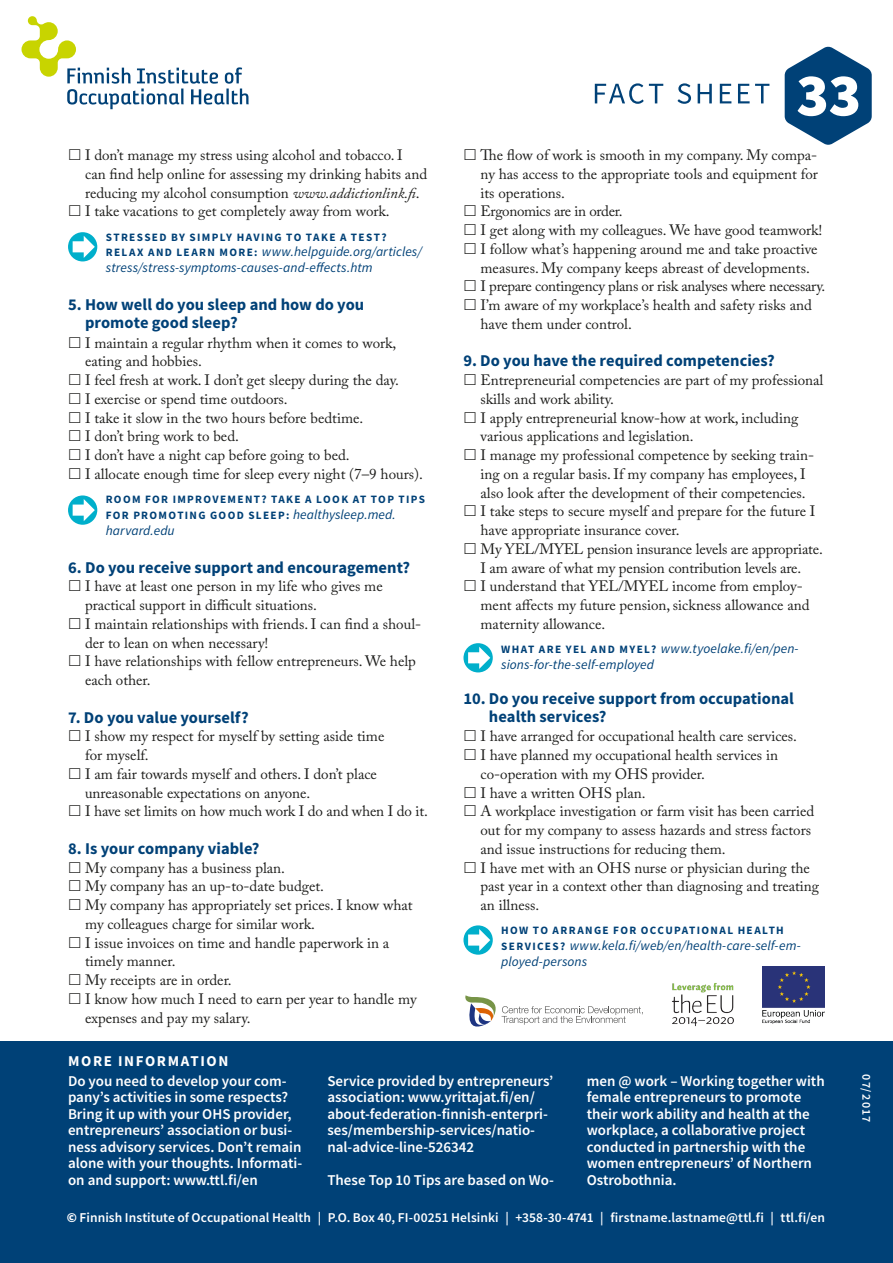
<style>
.page{position:relative;width:893px;height:1263px;background:#fff}
.page>*{position:absolute;margin:0;border:0;box-sizing:border-box;transform-origin:0 0}
.t1{font:900 60.6px "Source Sans Pro";color:#fff}
.väliotsis{font:700 16.5px/18px "Source Sans Pro";letter-spacing:.005em;color:#004177}
.t2{font:15px/18.8px "Adobe Caslon Pro";color:#1d1d1b}
.t3{font:600 15px/16.5px "Source Sans Pro";color:#fff}
.t4{font:15px "Adobe Caslon Pro";letter-spacing:-.02em;color:#1d1d1b}
.t5{font:700 15px "Source Sans Pro";letter-spacing:.11em;color:#fff}
.vinkki{font:italic 13.5px/15.8px "Source Sans Pro";letter-spacing:.005em;color:#004177}
.t6{font:600 13.5px "Source Sans Pro";letter-spacing:.005em;color:#fff}
.t7{font:600 12px "Source Sans Pro";letter-spacing:.1em;color:#fff}
.vinkki-2{font:700 11.25px/15.8px "Source Sans Pro";letter-spacing:.12em;color:#004177}
.s1{font-style:italic}
.s2{font-weight:700;font-style:normal;font-size:11.25px}
.s3{font-weight:400;font-style:italic;font-size:13.5px}
.s4{font-weight:900}
</style>
<div class="page">
<div style="left:0;top:1042px;width:893px;height:221px;background:#004177"></div>
<svg style="left:465px;top:995px;width:178px;height:32px"></svg>
<svg style="left:68px;top:232px;width:29px;height:29px"></svg>
<svg style="left:73px;top:236px;width:22px;height:22px"></svg>
<svg style="left:68px;top:495px;width:29px;height:30px"></svg>
<svg style="left:73px;top:499px;width:22px;height:22px"></svg>
<svg style="left:463px;top:925px;width:30px;height:30px"></svg>
<svg style="left:468px;top:929px;width:22px;height:22px"></svg>
<svg style="left:463px;top:643px;width:30px;height:29px"></svg>
<svg style="left:468px;top:647px;width:22px;height:22px"></svg>
<svg style="left:785px;top:46px;width:87px;height:99px"></svg>
<svg style="left:22px;top:16px;width:227px;height:93px"></svg>
<svg style="left:595px;top:83px;width:174px;height:21px"></svg>
<img style="left:672px;top:983px;width:62px;height:44px">
<img style="left:763px;top:966px;width:62px;height:58px">
<p class="t2" style="left:85px;top:145px;width:344px">I don’t manage my stress using alcohol and tobacco. I can find help online for assessing my drinking habits and reducing my alcohol consumption <span class="s1">www.addictionlink.fi</span>.</p>
<p class="t2" style="left:85px;top:202px;width:306px">I take vacations to get completely away from work.</p>
<p class="vinkki-2" style="left:106px;top:229px;width:282px">STRESSED BY SIMPLY HAVING TO TAKE A TEST?</p>
<p class="vinkki" style="left:106px;top:244px;width:318px"><span class="s2">RELAX AND LEARN MORE:</span> www.helpguide.org/articles/ stress/stress-symptoms-causes-and-effects.htm</p>
<p class="väliotsis" style="left:85px;top:295px;width:281px;text-indent:-17px">5. How well do you sleep and how do you promote good sleep?</p>
<p class="t2" style="left:85px;top:333px;width:313px">I maintain a regular rhythm when it comes to work, eating and hobbies.</p>
<p class="t2" style="left:85px;top:370px;width:315px">I feel fresh at work. I don’t get sleepy during the day.</p>
<p class="t2" style="left:85px;top:389px;width:204px">I exercise or spend time outdoors.</p>
<p class="t2" style="left:85px;top:408px;width:280px">I take it slow in the two hours before bedtime.</p>
<p class="t2" style="left:85px;top:427px;width:155px">I don’t bring work to bed.</p>
<p class="t2" style="left:85px;top:445px;width:266px">I don’t have a night cap before going to bed.</p>
<p class="t2" style="left:85px;top:464px;width:339px">I allocate enough time for sleep every night (7–9 hours).</p>
<p class="vinkki-2" style="left:106px;top:491px;width:321px">ROOM FOR IMPROVEMENT? TAKE A LOOK AT TOP TIPS<br>FOR PROMOTING GOOD SLEEP: <span class="s3">healthysleep.med.</span></p>
<p class="vinkki" style="left:106px;top:522px;width:70px">harvard.edu</p>
<p class="väliotsis" style="left:68px;top:558px;width:344px">6. Do you receive support and encouragement?</p>
<p class="t2" style="left:85px;top:577px;width:299px">I have at least one person in my life who gives me practical support in difficult situations.</p>
<p class="t2" style="left:85px;top:614px;width:338px">I maintain relationships with friends. I can find a shoul&shy;der to lean on when necessary!</p>
<p class="t2" style="left:85px;top:652px;width:332px">I have relationships with fellow entrepreneurs. We help each other.</p>
<p class="väliotsis" style="left:68px;top:708px;width:182px">7. Do you value yourself?</p>
<p class="t2" style="left:85px;top:727px;width:301px">I show my respect for myself by setting aside time for myself.</p>
<p class="t2" style="left:85px;top:764px;width:293px">I am fair towards myself and others. I don’t place unreasonable expectations on anyone.</p>
<p class="t2" style="left:85px;top:802px;width:344px">I have set limits on how much work I do and when I do it.</p>
<p class="väliotsis" style="left:68px;top:839px;width:193px">8. Is your company viable?</p>
<p class="t2" style="left:85px;top:858px;width:202px">My company has a business plan.</p>
<p class="t2" style="left:85px;top:877px;width:240px">My company has an up-to-date budget.</p>
<p class="t2" style="left:85px;top:895px;width:329px">My company has appropriately set prices. I know what my colleagues charge for similar work.</p>
<p class="t2" style="left:85px;top:933px;width:306px">I issue invoices on time and handle paperwork in a timely manner.</p>
<p class="t2" style="left:85px;top:970px;width:148px">My receipts are in order.</p>
<p class="t2" style="left:85px;top:989px;width:333px">I know how much I need to earn per year to handle my expenses and pay my salary.</p>
<p class="t5" style="left:68px;top:1051px;width:162px">MORE INFORMATION</p>
<p class="t1" style="left:796px;top:53px;width:66px">33</p>
<p class="t2" style="left:480px;top:145px;width:339px;text-align:justify">The flow of work is smooth in my company. My compa&shy;ny has access to the appropriate tools and equipment for its operations.</p>
<p class="t4" style="left:480px;top:202px;width:143px">Ergonomics are in order.</p>
<p class="t2" style="left:480px;top:220px;width:343px">I get along with my colleagues. We have good teamwork!</p>
<p class="t2" style="left:480px;top:239px;width:338px">I follow what’s happening around me and take proactive measures. My company keeps abreast of developments.</p>
<p class="t4" style="left:480px;top:277px;width:346px">I prepare contingency plans or risk analyses where necessary.</p>
<p class="t2" style="left:480px;top:295px;width:333px">I’m aware of my workplace’s health and safety risks and have them under control.</p>
<p class="väliotsis" style="left:463px;top:352px;width:313px">9. Do you have the required competencies?</p>
<p class="t2" style="left:480px;top:370px;width:344px">Entrepreneurial competencies are part of my professional skills and work ability.</p>
<p class="t2" style="left:480px;top:408px;width:319px">I apply entrepreneurial know-how at work, including various applications and legislation.</p>
<p class="t2" style="left:480px;top:445px;width:335px">I manage my professional competence by seeking train&shy;ing on a regular basis. If my company has employees, I also look after the development of their competencies.</p>
<p class="t2" style="left:480px;top:502px;width:336px">I take steps to secure myself and prepare for the future I have appropriate insurance cover.</p>
<p class="t2" style="left:480px;top:539px;width:344px">My YEL/MYEL pension insurance levels are appropriate.<br>I am aware of what my pension contribution levels are.</p>
<p class="t2" style="left:480px;top:577px;width:331px">I understand that YEL/MYEL income from employ&shy;ment affects my future pension, sickness allowance and maternity allowance.</p>
<p class="vinkki" style="left:501px;top:641px;width:299px"><span class="s2">WHAT ARE YEL AND MYEL?</span> www.tyoelake.fi/en/pen&shy;sions-for-the-self-employed</p>
<p class="väliotsis" style="left:489px;top:689px;width:306px;text-indent:-25px">10. Do you receive support from occupational health services?</p>
<p class="t2" style="left:480px;top:727px;width:318px">I have arranged for occupational health care services.</p>
<p class="t2" style="left:480px;top:745px;width:299px">I have planned my occupational health services in co-operation with my OHS provider.</p>
<p class="t2" style="left:480px;top:783px;width:167px">I have a written OHS plan.</p>
<p class="t2" style="left:480px;top:802px;width:335px">A workplace investigation or farm visit has been carried out for my company to assess hazards and stress factors and issue instructions for reducing them.</p>
<p class="t2" style="left:480px;top:858px;width:340px">I have met with an OHS nurse or physician during the past year in a context other than diagnosing and treating an illness.</p>
<p class="vinkki-2" style="left:501px;top:923px;width:284px">HOW TO ARRANGE FOR OCCUPATIONAL HEALTH</p>
<p class="vinkki" style="left:501px;top:938px;width:301px"><span class="s2">SERVICES?</span> www.kela.fi/web/en/health-care-self-em&shy;ployed-persons</p>
<p class="t3" style="left:68px;top:1072px;width:236px">Do you need to develop your com&shy;pany’s activities in some respects?<br>Bring it up with your OHS provider, entrepreneurs’ association or busi&shy;ness advisory services. Don’t remain alone with your thoughts. Informati&shy;on and support: www.ttl.fi/en</p>
<p class="t3" style="left:327px;top:1072px;width:228px">Service provided by entrepreneurs’ association: www.yrittajat.fi/en/ about-federation-finnish-enterpri&shy;ses/membership-services/natio&shy;nal-advice-line-526342</p>
<p class="t3" style="left:327px;top:1172px;width:228px">These Top 10 Tips are based on Wo-</p>
<p class="t3" style="left:587px;top:1072px;width:239px">men @ work – Working together with female entrepreneurs to promote their work ability and health at the workplace, a collaborative project conducted in partnership with the women entrepreneurs’ of Northern<br>Ostrobothnia.</p>
<p class="t6" style="left:67px;top:1209px;width:759px"><span class="s4">©</span> Finnish Institute of Occupational Health | P.O. Box 40, FI-00251 Helsinki | +358-30-4741 | firstname.lastname@ttl.fi | ttl.fi/en</p>
<p class="t7" style="left:874px;top:1074px;width:49px;rotate:90deg">07/2017</p>
</div>
